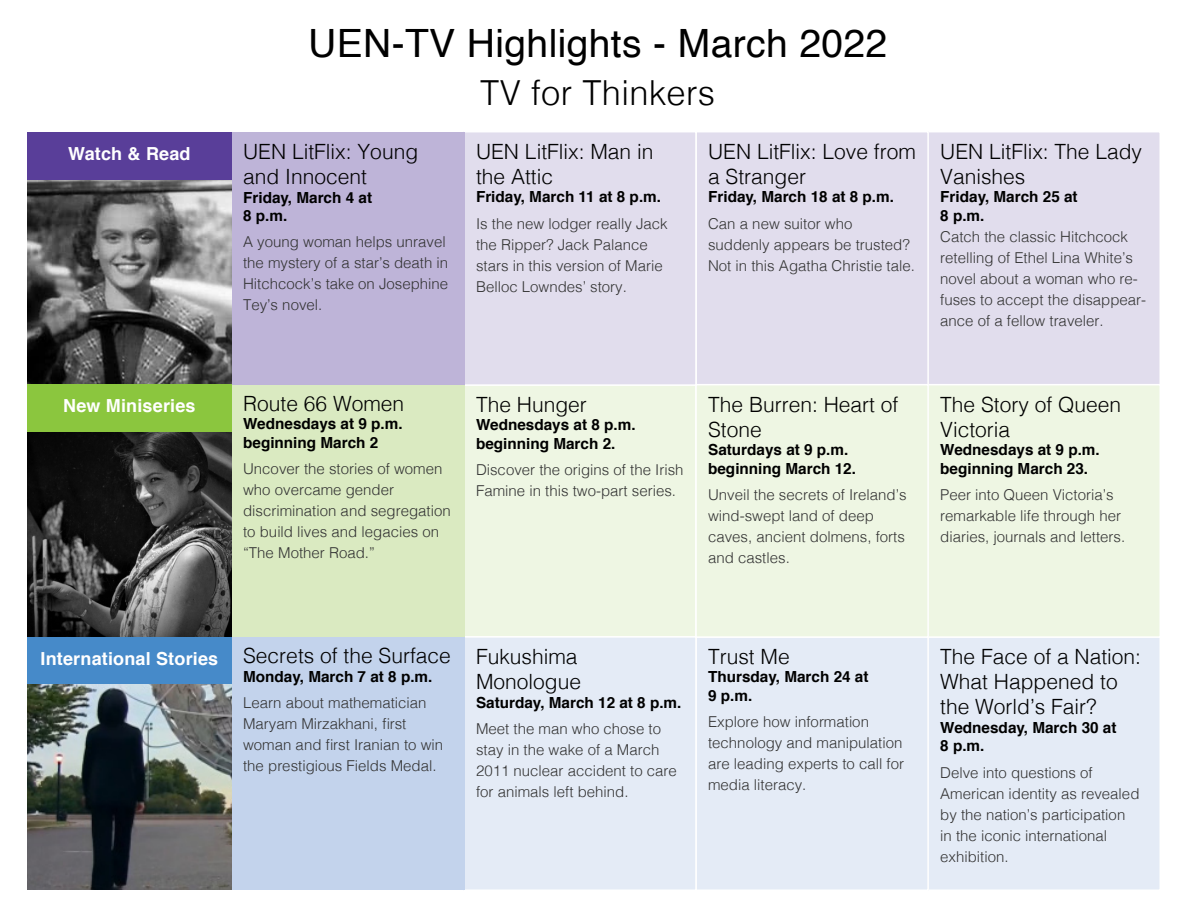
<style>
.page{position:relative;width:1188px;height:918px;background:#fff}
.page>*{position:absolute;margin:0;border:0;box-sizing:border-box;transform-origin:0 0}
.t1{font:39px "Helvetica";letter-spacing:.01em;color:#000}
.t2{font:300 34.5px "Helvetica";letter-spacing:.01em;color:#000}
.item_title{font:300 21px/25.2px "Helvetica";color:#000}
.t3{font:700 18px "Helvetica";letter-spacing:.01em;color:#fff}
.item_date_time{font:700 15.3px/18.3px "Helvetica";color:#000}
.item_description{font:300 15px/21px "Helvetica";color:#333}
.item_date_time-2{font:300 15px/21px "Helvetica";color:#333}
</style>
<div class="page">
<div style="left:27px;top:637px;width:205px;height:47px;background:#468ac9"></div>
<div style="left:928px;top:132px;width:232px;height:253px;background:#e1dded"></div>
<div style="left:927px;top:131px;width:234px;height:255px;border:2px solid #fff"></div>
<div style="left:696px;top:132px;width:232px;height:253px;background:#e1dded"></div>
<div style="left:695px;top:131px;width:234px;height:255px;border:2px solid #fff"></div>
<div style="left:464px;top:385px;width:232px;height:252px;background:#eef6e3"></div>
<div style="left:928px;top:637px;width:232px;height:253px;background:#e4ebf6"></div>
<div style="left:927px;top:636px;width:234px;height:255px;border:2px solid #fff"></div>
<div style="left:696px;top:637px;width:232px;height:253px;background:#e4ebf6"></div>
<div style="left:695px;top:636px;width:234px;height:255px;border:2px solid #fff"></div>
<div style="left:928px;top:385px;width:232px;height:252px;background:#eef6e3"></div>
<div style="left:927px;top:384px;width:234px;height:254px;border:2px solid #fff"></div>
<div style="left:696px;top:385px;width:232px;height:252px;background:#eef6e3"></div>
<div style="left:695px;top:384px;width:234px;height:254px;border:2px solid #fff"></div>
<div style="left:464px;top:637px;width:232px;height:253px;background:#e4ebf6"></div>
<div style="left:463px;top:636px;width:234px;height:255px;border:2px solid #fff"></div>
<div style="left:464px;top:132px;width:232px;height:253px;background:#e1dded"></div>
<div style="left:463px;top:131px;width:234px;height:255px;border:2px solid #fff"></div>
<div style="left:232px;top:385px;width:233px;height:252px;background:#daeac1"></div>
<div style="left:232px;top:637px;width:233px;height:252px;background:#c3d3ec"></div>
<div style="left:232px;top:133px;width:233px;height:252px;background:#beb4d8"></div>
<div style="left:27px;top:385px;width:205px;height:48px;background:#8bc63e"></div>
<div style="left:27px;top:133px;width:205px;height:47px;background:#593e99"></div>
<img style="left:27px;top:180px;width:205px;height:204px">
<img style="left:27px;top:433px;width:205px;height:203px">
<img style="left:27px;top:684px;width:205px;height:205px">
<p class="t3" style="left:68px;top:139px;width:124px">Watch &amp; Read</p>
<p class="t3" style="left:63px;top:392px;width:134px">New Miniseries</p>
<p class="t1" style="left:308px;top:13px;width:581px">UEN-TV Highlights - March 2022</p>
<p class="item_title" style="left:243px;top:138px;width:177px">UEN LitFlix: Young and Innocent</p>
<p class="item_date_time" style="left:243px;top:188px;width:130px">Friday, March 4 at</p>
<p class="item_date_time" style="left:243px;top:207px;width:46px">8 p.m.</p>
<p class="item_description" style="left:243px;top:231px;width:207px">A young woman helps unravel the mystery of a star’s death in<br>Hitchcock’s take on Josephine<br>Tey’s novel.</p>
<p class="t2" style="left:480px;top:63px;width:236px">TV for Thinkers</p>
<p class="item_title" style="left:476px;top:137px;width:179px">UEN LitFlix: Man in the Attic</p>
<p class="item_date_time" style="left:476px;top:188px;width:187px">Friday, March 11 at 8 p.m.</p>
<p class="item_description" style="left:476px;top:212px;width:193px">Is the new lodger really Jack the Ripper? Jack Palance stars in this version of Marie<br>Belloc Lowndes’ story.</p>
<p class="item_title" style="left:708px;top:137px;width:209px">UEN LitFlix: Love from a Stranger</p>
<p class="item_date_time" style="left:708px;top:188px;width:187px">Friday, March 18 at 8 p.m.</p>
<p class="item_description" style="left:708px;top:212px;width:208px">Can a new suitor who suddenly appears be trusted?<br>Not in this Agatha Christie tale.</p>
<p class="item_title" style="left:940px;top:137px;width:203px">UEN LitFlix: The Lady<br>Vanishes</p>
<p class="item_date_time" style="left:940px;top:188px;width:139px">Friday, March 25 at</p>
<p class="item_date_time" style="left:940px;top:206px;width:46px">8 p.m.</p>
<p class="item_date_time-2" style="left:940px;top:225px;width:207px">Catch the classic Hitchcock retelling of Ethel Lina White’s novel about a woman who re&shy;fuses to accept the disappear&shy;ance of a fellow traveler.</p>
<p class="item_title" style="left:243px;top:390px;width:163px">Route 66 Women</p>
<p class="item_date_time" style="left:243px;top:415px;width:161px">Wednesdays at 9 p.m. beginning March 2</p>
<p class="item_description" style="left:243px;top:457px;width:209px">Uncover the stories of women who overcame gender discrimination and segregation to build lives and legacies on “The Mother Road.”</p>
<p class="item_title" style="left:476px;top:390px;width:112px">The Hunger</p>
<p class="item_date_time" style="left:476px;top:416px;width:161px">Wednesdays at 8 p.m. beginning March 2.</p>
<p class="item_description" style="left:476px;top:458px;width:209px">Discover the origins of the Irish<br>Famine in this two-part series.</p>
<p class="item_title" style="left:708px;top:390px;width:192px">The Burren: Heart of<br>Stone</p>
<p class="item_date_time" style="left:708px;top:441px;width:149px">Saturdays at 9 p.m. beginning March 12.</p>
<p class="item_description" style="left:708px;top:483px;width:200px">Unveil the secrets of Ireland’s wind-swept land of deep caves, ancient dolmens, forts and castles.</p>
<p class="item_title" style="left:940px;top:390px;width:182px">The Story of Queen<br>Victoria</p>
<p class="item_date_time" style="left:940px;top:441px;width:161px">Wednesdays at 9 p.m. beginning March 23.</p>
<p class="item_description" style="left:940px;top:483px;width:187px">Peer into Queen Victoria’s remarkable life through her diaries, journals and letters.</p>
<p class="t3" style="left:41px;top:644px;width:179px">International Stories</p>
<p class="item_title" style="left:243px;top:642px;width:209px">Secrets of the Surface</p>
<p class="item_date_time" style="left:243px;top:667px;width:191px">Monday, March 7 at 8 p.m.</p>
<p class="item_description" style="left:243px;top:691px;width:202px">Learn about mathematician<br>Maryam Mirzakhani, first woman and first Iranian to win the prestigious Fields Medal.</p>
<p class="item_title" style="left:476px;top:643px;width:107px">Fukushima<br>Monologue</p>
<p class="item_date_time" style="left:476px;top:693px;width:207px">Saturday, March 12 at 8 p.m.</p>
<p class="item_description" style="left:476px;top:717px;width:202px">Meet the man who chose to stay in the wake of a March<br>2011 nuclear accident to care for animals left behind.</p>
<p class="item_title" style="left:708px;top:643px;width:83px">Trust Me</p>
<p class="item_date_time" style="left:708px;top:668px;width:162px">Thursday, March 24 at<br>9 p.m.</p>
<p class="item_description" style="left:708px;top:710px;width:197px">Explore how information technology and manipulation are leading experts to call for media literacy.</p>
<p class="item_title" style="left:940px;top:643px;width:202px">The Face of a Nation:<br>What Happened to the World’s Fair?</p>
<p class="item_date_time" style="left:940px;top:718px;width:178px">Wednesday, March 30 at<br>8 p.m.</p>
<p class="item_description" style="left:940px;top:761px;width:201px">Delve into questions of<br>American identity as revealed by the nation’s participation in the iconic international exhibition.</p>
</div>
